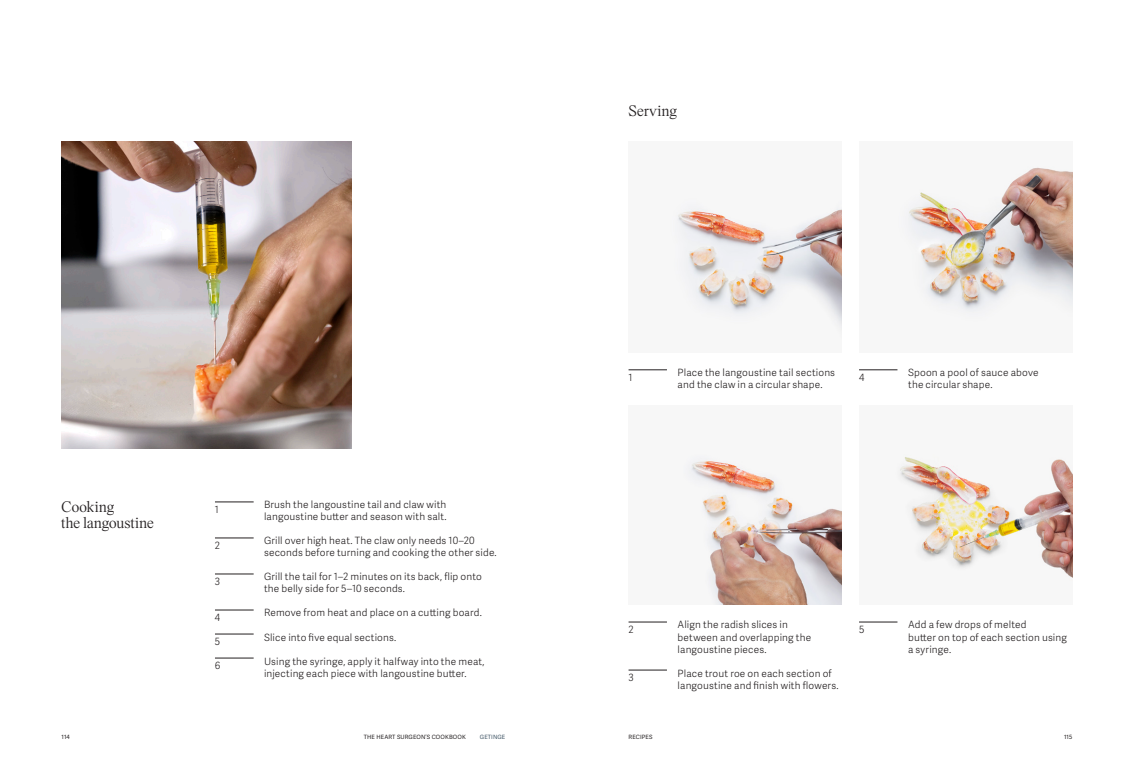
<style>
.page{position:relative;width:1134px;height:766px;background:#fff}
.page>*{position:absolute;margin:0;border:0;box-sizing:border-box;transform-origin:0 0}
.Chef_subhead{font:16px "PS Times";letter-spacing:.02em;color:#231f20}
.Body_Adelle_10_12{font:300 10px/12px "Adelle Sans";letter-spacing:.015em;color:#231f20}
.Steps_adelle{font:300 10px "Adelle Sans";color:#231f20}
.t1{font:5.9px "Adelle Sans";letter-spacing:.02em;color:#231f20}
.t2{font:5.9px "Adelle Sans";letter-spacing:.02em;color:#415666}
</style>
<div class="page">
<img style="left:62px;top:141px;width:290px;height:307px">
<img style="left:675px;top:204px;width:167px;height:131px">
<img style="left:903px;top:167px;width:169px;height:150px">
<img style="left:897px;top:454px;width:175px;height:127px">
<img style="left:684px;top:456px;width:158px;height:148px">
<hr style="left:215px;top:501px;width:39px;height:1px;background:#231f20">
<hr style="left:215px;top:537px;width:39px;height:1px;background:#231f20">
<hr style="left:215px;top:573px;width:39px;height:1px;background:#231f20">
<hr style="left:215px;top:609px;width:39px;height:1px;background:#231f20">
<hr style="left:215px;top:633px;width:39px;height:1px;background:#231f20">
<hr style="left:215px;top:657px;width:39px;height:1px;background:#231f20">
<hr style="left:628px;top:369px;width:39px;height:1px;background:#231f20">
<hr style="left:859px;top:369px;width:38px;height:1px;background:#231f20">
<hr style="left:859px;top:621px;width:38px;height:1px;background:#231f20">
<hr style="left:628px;top:621px;width:39px;height:1px;background:#231f20">
<hr style="left:628px;top:669px;width:39px;height:1px;background:#231f20">
<p class="Chef_subhead" style="left:628px;top:102px;width:50px">Serving</p>
<p class="Chef_subhead" style="left:62px;top:498px;width:54px">Cooking</p>
<p class="Chef_subhead" style="left:62px;top:514px;width:94px">the langoustine</p>
<p class="Steps_adelle" style="left:215px;top:502px;width:6px">1</p>
<p class="Steps_adelle" style="left:215px;top:538px;width:7px">2</p>
<p class="Steps_adelle" style="left:215px;top:574px;width:7px">3</p>
<p class="Steps_adelle" style="left:215px;top:610px;width:7px">4</p>
<p class="Steps_adelle" style="left:215px;top:634px;width:7px">5</p>
<p class="Steps_adelle" style="left:215px;top:658px;width:7px">6</p>
<p class="Body_Adelle_10_12" style="left:264px;top:498px;width:184px">Brush the langoustine tail and claw with langoustine butter and season with salt.</p>
<p class="Body_Adelle_10_12" style="left:264px;top:534px;width:234px">Grill over high heat. The claw only needs 10–20 seconds before turning and cooking the other side.</p>
<p class="Body_Adelle_10_12" style="left:264px;top:570px;width:219px">Grill the tail for 1–2 minutes on its back, flip onto the belly side for 5–10 seconds.</p>
<p class="Body_Adelle_10_12" style="left:264px;top:606px;width:219px">Remove from heat and place on a cutting board.</p>
<p class="Body_Adelle_10_12" style="left:264px;top:630px;width:134px">Slice into five equal sections.</p>
<p class="Body_Adelle_10_12" style="left:264px;top:654px;width:222px">Using the syringe, apply it halfway into the meat, injecting each piece with langoustine butter.</p>
<p class="Body_Adelle_10_12" style="left:678px;top:366px;width:159px">Place the langoustine tail sections and the claw in a circular shape.</p>
<p class="Body_Adelle_10_12" style="left:908px;top:366px;width:132px">Spoon a pool of sauce above the circular shape.</p>
<p class="Steps_adelle" style="left:628px;top:370px;width:6px">1</p>
<p class="Steps_adelle" style="left:859px;top:370px;width:7px">4</p>
<p class="Body_Adelle_10_12" style="left:678px;top:618px;width:135px">Align the radish slices in between and overlapping the langoustine pieces.</p>
<p class="Body_Adelle_10_12" style="left:678px;top:666px;width:163px">Place trout roe on each section of langoustine and finish with flowers.</p>
<p class="Steps_adelle" style="left:628px;top:622px;width:7px">2</p>
<p class="Steps_adelle" style="left:859px;top:622px;width:7px">5</p>
<p class="Steps_adelle" style="left:628px;top:670px;width:7px">3</p>
<p class="Body_Adelle_10_12" style="left:908px;top:618px;width:160px">Add a few drops of melted<br>butter on top of each section using a syringe.</p>
<p class="t1" style="left:62px;top:732px;width:10px">114</p>
<p class="t1" style="left:364px;top:732px;width:103px">THE HEART SURGEON’S COOKBOOK</p>
<p class="t2" style="left:480px;top:732px;width:27px">GETINGE</p>
<p class="t1" style="left:628px;top:732px;width:25px">RECIPES</p>
<p class="t1" style="left:1064px;top:732px;width:10px">115</p>
</div>
